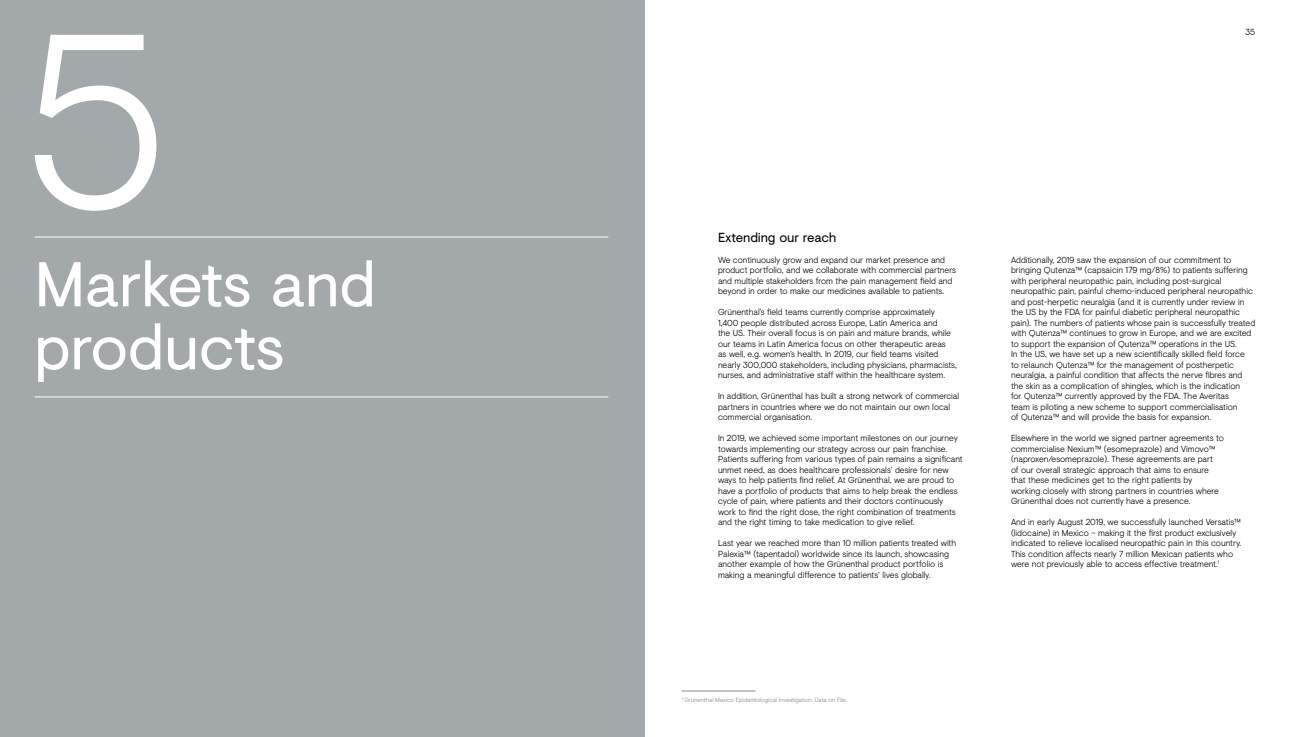
<style>
.page{position:relative;width:1290px;height:737px;background:#fff}
.page>*{position:absolute;margin:0;border:0;box-sizing:border-box;transform-origin:0 0}
.t1{font:300 247.89px "Visuelt";color:#fff}
.t2{font:63px/63px "Visuelt";letter-spacing:-.01em;color:#fff}
.t3{font:13.12px "Visuelt";letter-spacing:-.01em;color:#000}
.t4{font:300 8.75px/10.5px "Visuelt";letter-spacing:-.005em;color:#000}
.t5{font:300 6.12px "Visuelt";color:#878787}
</style>
<div class="page">
<div style="left:0;top:0;width:645px;height:737px;background:#a3a8aa"></div>
<hr style="left:35px;top:237px;width:573px;height:1px;background:#fff">
<hr style="left:35px;top:396px;width:573px;height:1px;background:#fff">
<hr style="left:681px;top:690px;width:74px;height:1px;background:#878787">
<h1 class="t1" style="left:25px;top:-57px;width:143px">5</h1>
<h2 class="t2" style="left:35px;top:251px;width:343px">Markets and products</h2>
<p class="t4" style="left:1245px;top:26px;width:12px">35</p>
<h3 class="t3" style="left:718px;top:228px;width:120px">Extending our reach</h3>
<p class="t4" style="left:718px;top:254px;width:239px">We continuously grow and expand our market presence and product portfolio, and we collaborate with commercial partners and multiple stakeholders from the pain management field and beyond in order to make our medicines available to patients.</p>
<p class="t4" style="left:718px;top:306px;width:240px">Grünenthal’s field teams currently comprise approximately 1,400 people distributed across Europe, Latin America and<br>the US. Their overall focus is on pain and mature brands, while our teams in Latin America focus on other therapeutic areas<br>as well, e.g. women’s health. In 2019, our field teams visited nearly 300,000 stakeholders, including physicians, pharmacists, nurses, and administrative staff within the healthcare system.</p>
<p class="t4" style="left:718px;top:390px;width:243px">In addition, Grünenthal has built a strong network of commercial partners in countries where we do not maintain our own local commercial organisation.</p>
<p class="t4" style="left:718px;top:432px;width:246px">In 2019, we achieved some important milestones on our journey towards implementing our strategy across our pain franchise.<br>Patients suffering from various types of pain remains a significant unmet need, as does healthcare professionals’ desire for new ways to help patients find relief. At Grünenthal, we are proud to have a portfolio of products that aims to help break the endless cycle of pain, where patients and their doctors continuously work to find the right dose, the right combination of treatments and the right timing to take medication to give relief.</p>
<p class="t4" style="left:718px;top:537px;width:240px">Last year we reached more than 10 million patients treated with Palexia™ (tapentadol) worldwide since its launch, showcasing another example of how the Grünenthal product portfolio is making a meaningful difference to patients’ lives globally.</p>
<p class="t5" style="left:682px;top:695px;width:166px"><sup>1</sup> Grünenthal Mexico Epidemiological Investigation. Data on File.</p>
<p class="t4" style="left:1011px;top:254px;width:246px">Additionally, 2019 saw the expansion of our commitment to bringing Qutenza™ (capsaicin 179 mg/8%) to patients suffering with peripheral neuropathic pain, including post-surgical neuropathic pain, painful chemo-induced peripheral neuropathic and post-herpetic neuralgia (and it is currently under review in the US by the FDA for painful diabetic peripheral neuropathic pain). The numbers of patients whose pain is successfully treated with Qutenza™ continues to grow in Europe, and we are excited to support the expansion of Qutenza™ operations in the US.<br>In the US, we have set up a new scientifically skilled field force<br>to relaunch Qutenza™ for the management of postherpetic neuralgia, a painful condition that affects the nerve fibres and the skin as a complication of shingles, which is the indication<br>for Qutenza™ currently approved by the FDA. The Averitas<br>team is piloting a new scheme to support commercialisation<br>of Qutenza™ and will provide the basis for expansion.</p>
<p class="t4" style="left:1011px;top:432px;width:214px">Elsewhere in the world we signed partner agreements to commercialise Nexium™ (esomeprazole) and Vimovo™ (naproxen/esomeprazole). These agreements are part<br>of our overall strategic approach that aims to ensure that these medicines get to the right patients by<br>working closely with strong partners in countries where Grünenthal does not currently have a presence.</p>
<p class="t4" style="left:1011px;top:516px;width:232px">And in early August 2019, we successfully launched Versatis™ (lidocaine) in Mexico – making it the first product exclusively indicated to relieve localised neuropathic pain in this country.<br>This condition affects nearly 7 million Mexican patients who were not previously able to access effective treatment.<sup>1</sup></p>
</div>
